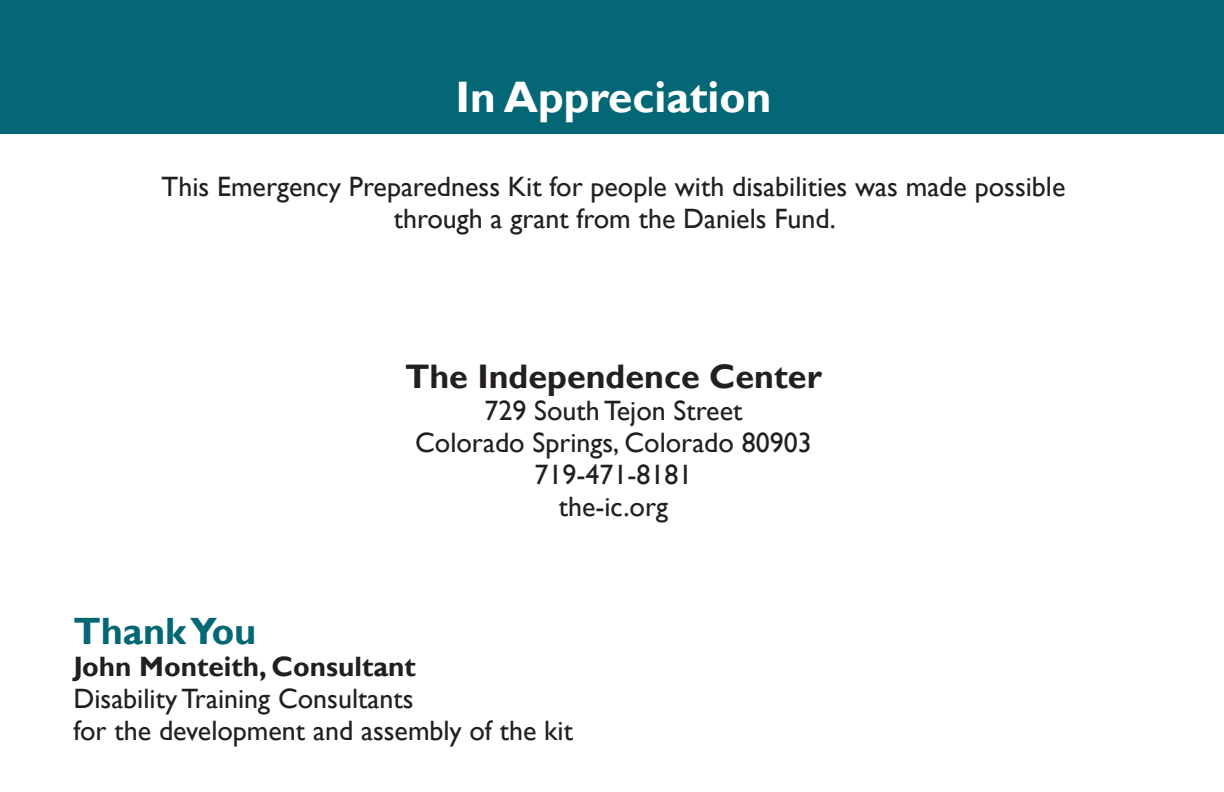
<style>
.page{position:relative;width:1224px;height:792px;background:#fff}
.page>*{position:absolute;margin:0;border:0;box-sizing:border-box;transform-origin:0 0}
.Kit_Heading{font:700 44px "Gill Sans";color:#fff}
.Content{font:700 38px "Gill Sans";color:#036775}
.Content-2{font:700 34px "Gill Sans";color:#231f20}
.Content-3{font:28px "Gill Sans";color:#231f20}
.Content-4{font:700 28px "Gill Sans";color:#231f20}
</style>
<div class="page">
<div style="left:0;top:0;width:1224px;height:133px;background:#036775"></div>
<p class="Kit_Heading" style="left:456px;top:71px;width:317px">In Appreciation</p>
<p class="Content-3" style="left:161px;top:170px;width:906px">This Emergency Preparedness Kit for people with disabilities was made possible</p>
<p class="Content-3" style="left:394px;top:202px;width:444px">through a grant from the Daniels Fund.</p>
<p class="Content-2" style="left:405px;top:356px;width:418px">The Independence Center</p>
<p class="Content-3" style="left:484px;top:394px;width:259px">729 South Tejon Street</p>
<p class="Content-3" style="left:415px;top:426px;width:398px">Colorado Springs, Colorado 80903</p>
<p class="Content-3" style="left:534px;top:458px;width:160px">719-471-8181</p>
<p class="Content-3" style="left:559px;top:490px;width:111px">the-ic.org</p>
<p class="Content" style="left:73px;top:608px;width:185px">Thank You</p>
<p class="Content-4" style="left:73px;top:650px;width:344px">John Monteith, Consultant</p>
<p class="Content-3" style="left:73px;top:682px;width:342px">Disability Training Consultants</p>
<p class="Content-3" style="left:73px;top:714px;width:501px">for the development and assembly of the kit</p>
</div>
